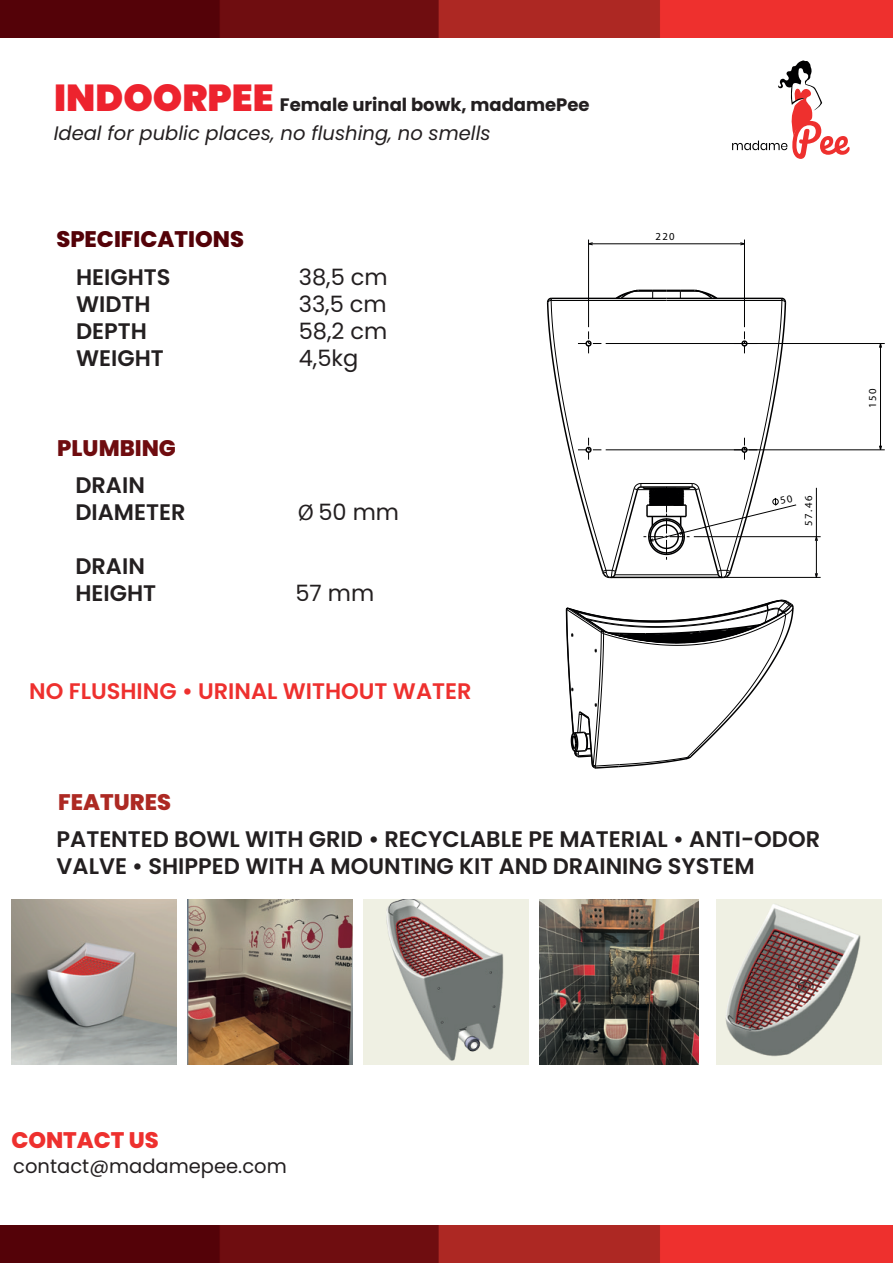
<style>
.page{position:relative;width:893px;height:1263px;background:#fff}
.page>*{position:absolute;margin:0;border:0;box-sizing:border-box;transform-origin:0 0}
.t1{font:600 22.5px/27px "Poppins";color:#231f20}
.t2{font:22.5px/27px "Poppins";color:#231f20;text-align:justify}
.t3{font:600 22.5px "Poppins";color:#ee302e}
.t4{font:800 22.5px "Poppins";color:#540208}
.t5{font:800 22.5px "Poppins";color:#ee302e}
.t6{font:800 22.5px "Poppins";color:#6f0c0f}
.t7{font:800 22.5px "Poppins";color:#ad2923}
.t8{font:italic 19.5px "Poppins";color:#231f20}
.t9{font:19.5px "Poppins";color:#231f20}
.t10{font:700 18px "Poppins";color:#231f20}
.t11{font:10.8px "Monospace 821 BT";letter-spacing:.14em;color:#000001}
.s1{font-weight:900;font-size:37.5px;color:#ed232e}
.s2{font-family:"Myriad Pro"}
</style>
<div class="page">
<img style="left:0;top:0;width:893px;height:37px">
<svg style="left:732px;top:60px;width:118px;height:99px"></svg>
<img style="left:0;top:1226px;width:893px;height:37px">
<img style="left:11px;top:900px;width:165px;height:165px">
<img style="left:187px;top:900px;width:165px;height:165px">
<img style="left:364px;top:900px;width:165px;height:165px">
<img style="left:539px;top:900px;width:159px;height:165px">
<img style="left:716px;top:900px;width:165px;height:165px">
<hr style="left:694px;top:536px;width:127px;height:1px;background:#000001">
<hr style="left:726px;top:577px;width:95px;height:1px;background:#000001">
<hr style="left:606px;top:343px;width:279px;height:1px;background:#000001">
<hr style="left:606px;top:449px;width:279px;height:1px;background:#000001">
<hr style="left:588px;top:240px;width:1px;height:87px;background:#000001">
<hr style="left:744px;top:240px;width:1px;height:87px;background:#000001">
<svg style="left:815px;top:534px;width:3px;height:7px"></svg>
<hr style="left:816px;top:488px;width:1px;height:89px;background:#000001">
<svg style="left:879px;top:445px;width:3px;height:6px"></svg>
<hr style="left:880px;top:343px;width:1px;height:107px;background:#000001">
<svg style="left:588px;top:242px;width:5px;height:4px"></svg>
<hr style="left:589px;top:243px;width:155px;height:1px;background:#000001">
<svg style="left:565px;top:599px;width:229px;height:170px"></svg>
<svg style="left:546px;top:289px;width:251px;height:290px"></svg>
<p class="t10" style="left:54px;top:92px;width:537px"><span class="s1">INDOORPEE</span> Female urinal bowk, madamePee</p>
<p class="t8" style="left:54px;top:120px;width:439px">Ideal for public places, no flushing, no smells</p>
<p class="t4" style="left:56px;top:224px;width:189px">SPECIFICATIONS</p>
<p class="t1" style="left:76px;top:263px;width:96px">HEIGHTS<br>WIDTH<br>DEPTH<br>WEIGHT</p>
<p class="t2" style="left:299px;top:263px;width:90px">38,5 cm 33,5 cm 58,2 cm 4,5kg</p>
<p class="t6" style="left:57px;top:432px;width:120px">PLUMBING</p>
<p class="t1" style="left:75px;top:472px;width:112px">DRAIN<br>DIAMETER</p>
<p class="t1" style="left:75px;top:553px;width:82px">DRAIN<br>HEIGHT</p>
<p class="t2" style="left:298px;top:499px;width:102px"><span class="s2">Ø</span> 50 mm</p>
<p class="t2" style="left:295px;top:580px;width:80px">57 mm</p>
<p class="t3" style="left:29px;top:675px;width:444px">NO FLUSHING • URINAL WITHOUT WATER</p>
<p class="t11" style="left:655px;top:229px;width:21px">220</p>
<p class="t11" style="left:802px;top:526px;width:32px;rotate:-90deg">57.46</p>
<p class="t7" style="left:58px;top:786px;width:114px">FEATURES</p>
<p class="t1" style="left:57px;top:826px;width:765px">PATENTED BOWL WITH GRID • RECYCLABLE PE MATERIAL • ANTI-ODOR<br>VALVE • SHIPPED WITH A MOUNTING KIT AND DRAINING SYSTEM</p>
<p class="t11" style="left:866px;top:408px;width:21px;rotate:-90deg">150</p>
<p class="t5" style="left:11px;top:1124px;width:149px">CONTACT US</p>
<p class="t9" style="left:13px;top:1152px;width:275px">contact@madamepee.com</p>
</div>
